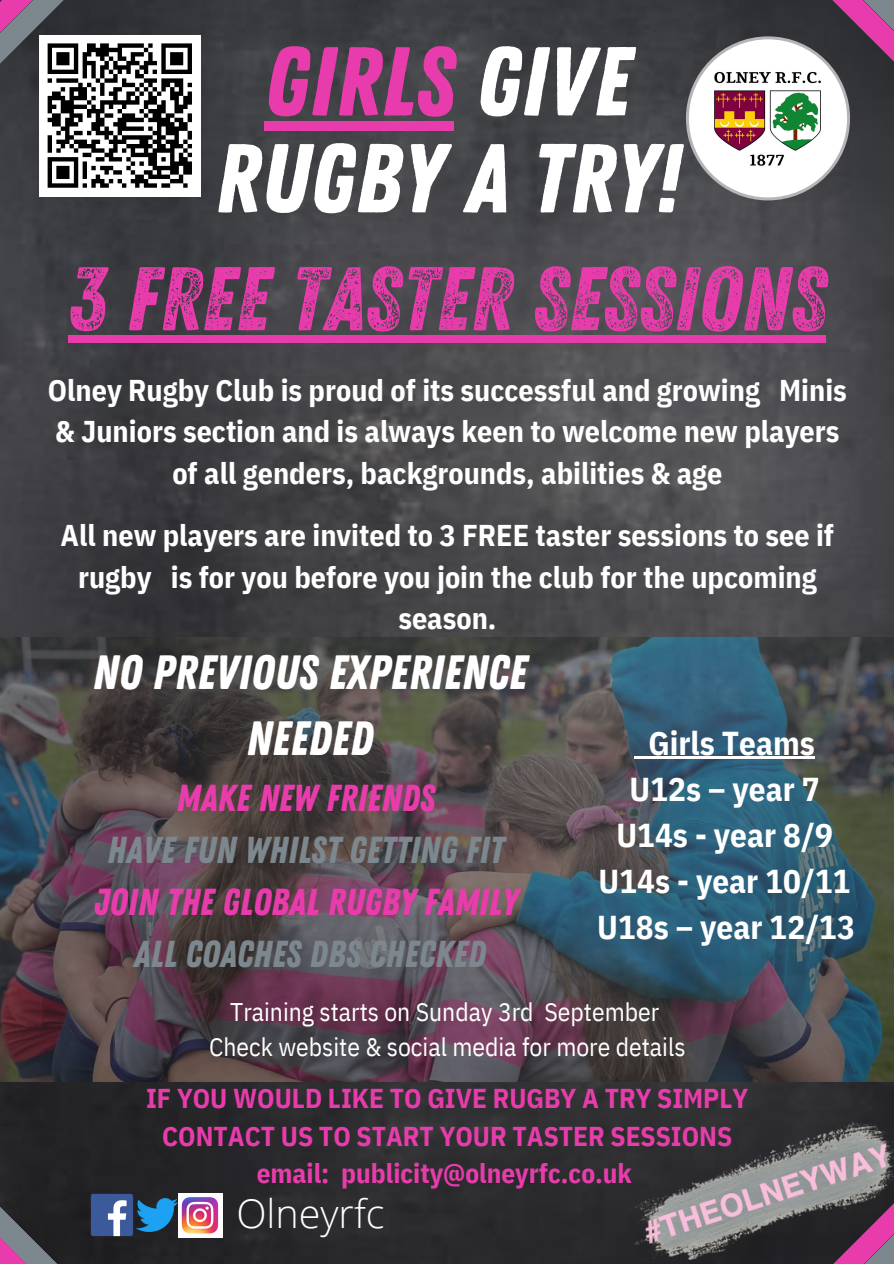
<style>
.page{position:relative;width:894px;height:1264px;background:#fff}
.page>*{position:absolute;margin:0;border:0;box-sizing:border-box;transform-origin:0 0}
.t1{font:97.5px/96.9px "Zing Rust Base";color:#fff;text-align:center}
.t2{font:90px "Zing Rust G2 Base";color:#e93cac}
.t3{font:48px/66.4px "Zing Rust Base";color:#fff;text-align:center}
.t4{font:300 39.45px "Open Sans";color:#fff}
.t5{font:37.5px "Zing Rust Base";color:#7c878e}
.t6{font:37.5px "Zing Rust Base";color:#e93cac}
.t7{font:700 33px "IBM Plex Sans Cond";color:#fff}
.t8{font:700 30px/41.7px "IBM Plex Sans Cond";color:#fff;text-align:center}
.t9{font:700 27.15px/37.8px "IBM Plex Sans Cond";color:#e93cac;text-align:center}
.t10{font:25.5px "IBM Plex Sans Cond";color:#fff}
.s1{color:#e93cac}
</style>
<div class="page">
<img style="left:0;top:0;width:893px;height:1263px">
<img style="left:0;top:637px;width:893px;height:444px">
<svg style="left:685px;top:0;width:208px;height:200px"></svg>
<svg style="left:0;top:1135px;width:146px;height:128px"></svg>
<img style="left:89px;top:1192px;width:45px;height:45px">
<img style="left:134px;top:1195px;width:45px;height:39px">
<img style="left:179px;top:1193px;width:44px;height:44px">
<img style="left:623px;top:1112px;width:270px;height:151px">
<div style="left:264px;top:121px;width:190px;height:9px;background:#e93cac"></div>
<div style="left:68px;top:335px;width:757px;height:8px;background:#e93cac"></div>
<div style="left:39px;top:35px;width:162px;height:161px;background:#fff"></div>
<svg style="left:0;top:0;width:196px;height:190px"></svg>
<hr style="left:634px;top:756px;width:180px;height:3px;background:#fff">
<p class="t1" style="left:214px;top:36px;width:467px"><span class="s1">GIRLS</span> GIVE<br>RUGBY A TRY!</p>
<p class="t2" style="left:68px;top:247px;width:758px">3 FREE TASTER SESSIONS</p>
<p class="t8" style="left:48px;top:368px;width:800px">Olney Rugby Club is proud of its successful and growing Minis &amp; Juniors section and is always keen to welcome new players of all genders, backgrounds, abilities &amp; age</p>
<p class="t8" style="left:61px;top:513px;width:774px">All new players are invited to 3 FREE taster sessions to see if rugby is for you before you join the club for the upcoming season.</p>
<p class="t3" style="left:93px;top:640px;width:435px">NO PREVIOUS EXPERIENCE<br>NEEDED</p>
<p class="t6" style="left:176px;top:776px;width:260px">MAKE NEW FRIENDS</p>
<p class="t5" style="left:107px;top:828px;width:398px">HAVE FUN WHILST GETTING FIT</p>
<p class="t6" style="left:93px;top:880px;width:426px">JOIN THE GLOBAL RUGBY FAMILY</p>
<p class="t5" style="left:134px;top:931px;width:353px">ALL COACHES DBS CHECKED</p>
<p class="t7" style="left:648px;top:720px;width:168px">Girls Teams</p>
<p class="t7" style="left:629px;top:767px;width:192px">U12s – year 7</p>
<p class="t7" style="left:616px;top:813px;width:218px">U14s - year 8/9</p>
<p class="t7" style="left:598px;top:859px;width:253px">U14s - year 10/11</p>
<p class="t7" style="left:597px;top:905px;width:259px">U18s – year 12/13</p>
<p class="t10" style="left:230px;top:995px;width:430px">Training starts on Sunday 3rd September</p>
<p class="t10" style="left:209px;top:1030px;width:478px">Check website &amp; social media for more details</p>
<p class="t9" style="left:146px;top:1078px;width:603px">IF YOU WOULD LIKE TO GIVE RUGBY A TRY SIMPLY<br>CONTACT US TO START YOUR TASTER SESSIONS email: publicity@olneyrfc.co.uk</p>
<p class="t4" style="left:236px;top:1185px;width:150px">Olneyrfc</p>
</div>
